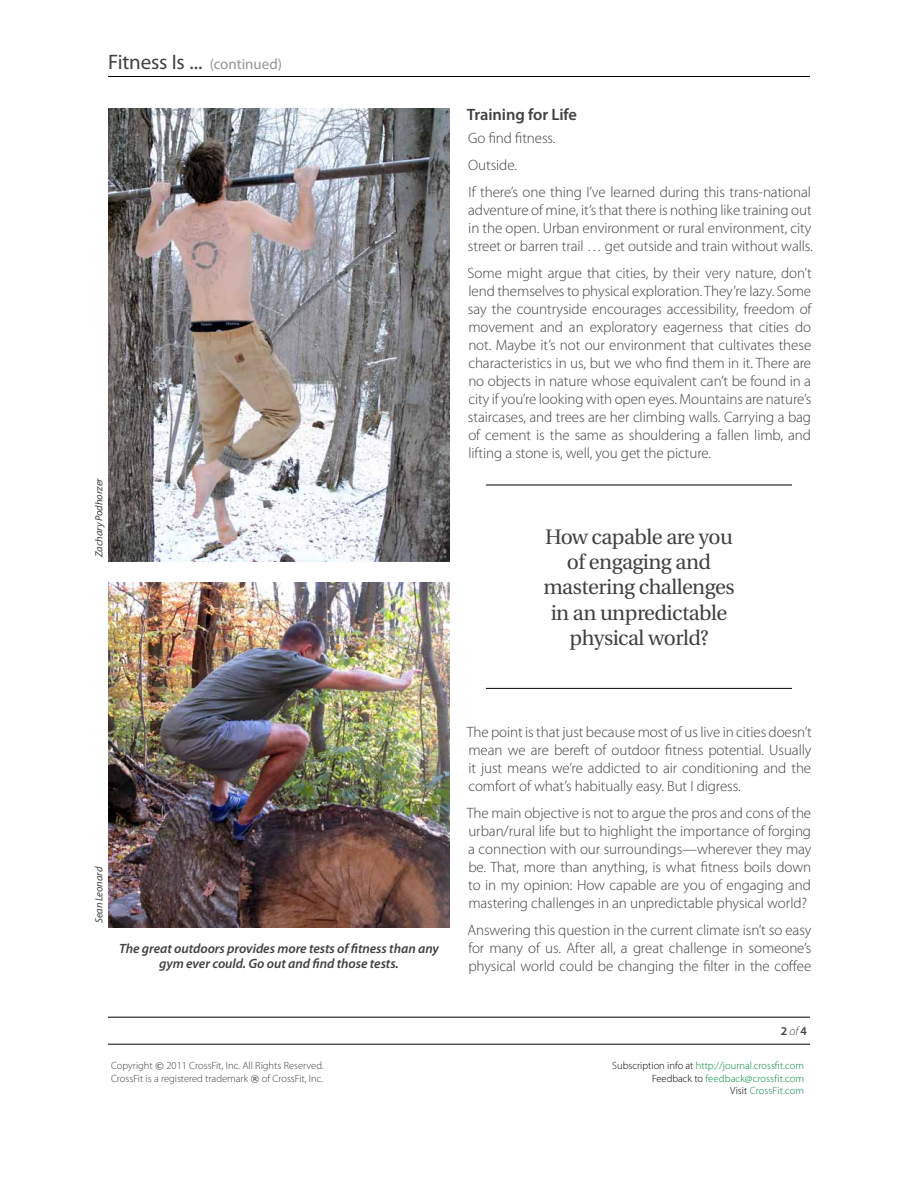
<style>
.page{position:relative;width:918px;height:1188px;background:#fff}
.page>*{position:absolute;margin:0;border:0;box-sizing:border-box;transform-origin:0 0}
.t1{font:21px/25.2px "Utopia";letter-spacing:-.025em;color:#414042;text-align:center}
.t2{font:21px "Myriad Pro";letter-spacing:-.01em;color:#414042}
.t3{font:600 16.5px "Myriad Pro";letter-spacing:-.005em;color:#414042}
.t4{font:300 15px/18px "Myriad Pro";letter-spacing:-.005em;color:#414042;text-align:justify}
.t5{font:italic 600 13.5px/15px "Myriad Pro";letter-spacing:-.005em;color:#414042;text-align:center}
.t6{font:600 12px "Myriad Pro";color:#414042}
.t7{font:300 10.5px/12.6px "Myriad Pro";color:#00853f;text-align:right}
.t8{font:300 10.5px/12.6px "Myriad Pro";color:#414042}
.t9{font:italic 10.5px "Myriad Pro";letter-spacing:-.005em;color:#414042}
.s1{font-size:15px;color:#939598}
.s2{font-weight:300;font-style:italic}
.s3{font-family:"Verdana";font-weight:400;font-size:9px}
.s4{color:#000}
</style>
<div class="page">
<hr style="left:108px;top:76px;width:702px;height:1px;background:#000">
<hr style="left:108px;top:1017px;width:702px;height:1px;background:#000">
<hr style="left:108px;top:1044px;width:702px;height:1px;background:#000">
<hr style="left:486px;top:485px;width:306px;height:1px;background:#000">
<hr style="left:486px;top:688px;width:306px;height:1px;background:#000">
<img style="left:108px;top:108px;width:342px;height:454px">
<img style="left:108px;top:582px;width:342px;height:346px">
<h1 class="t2" style="left:108px;top:49px;width:176px">Fitness Is ... <span class="s1">(continued)</span></h1>
<p class="t9" style="left:92px;top:557px;width:80px;rotate:-90deg">Zachary Podhorzer</p>
<p class="t3" style="left:467px;top:104px;width:112px">Training for Life</p>
<p class="t4" style="left:468px;top:125px;width:344px;line-height:27px;text-align:left">Go find fitness.<br>Outside.<br>If there’s one thing I’ve learned during this trans-national</p>
<p class="t4" style="left:468px;top:201px;width:346px">adventure of mine, it’s that there is nothing like training out in the open. Urban environment or rural environment, city street or barren trail … get outside and train without walls.</p>
<p class="t4" style="left:468px;top:264px;width:346px">Some might argue that cities, by their very nature, don’t lend themselves to physical exploration. They’re lazy. Some say the countryside encourages accessibility, freedom of movement and an exploratory eagerness that cities do not. Maybe it’s not our environment that cultivates these characteristics in us, but we who find them in it. There are no objects in nature whose equivalent can’t be found in a city if you’re looking with open eyes. Mountains are nature’s staircases, and trees are her climbing walls. Carrying a bag of cement is the same as shouldering a fallen limb, and lifting a stone is, well, you get the picture.</p>
<h1 class="t1" style="left:543px;top:525px;width:193px">How capable are you of engaging and mastering challenges in an unpredictable physical world?</h1>
<p class="t9" style="left:92px;top:923px;width:58px;rotate:-90deg">Sean Leonard</p>
<p class="t5" style="left:119px;top:941px;width:321px">The great outdoors provides more tests of fitness than any gym ever could. Go out and find those tests.</p>
<p class="t4" style="left:467px;top:723px;width:347px">The point is that just because most of us live in cities doesn’t mean we are bereft of outdoor fitness potential. Usually it just means we’re addicted to air conditioning and the comfort of what’s habitually easy. But I digress.</p>
<p class="t4" style="left:467px;top:804px;width:346px">The main objective is not to argue the pros and cons of the urban/rural life but to highlight the importance of forging a connection with our surroundings—wherever they may be. That, more than anything, is what fitness boils down to in my opinion: How capable are you of engaging and mastering challenges in an unpredictable physical world?</p>
<p class="t4" style="left:467px;top:921px;width:346px">Answering this question in the current climate isn’t so easy for many of us. After all, a great challenge in someone’s physical world could be changing the filter in the coffee</p>
<p class="t6" style="left:781px;top:1023px;width:28px">2 <span class="s2">of</span> 4</p>
<p class="t8" style="left:111px;top:1060px;width:214px">Copyright <span class="s3">©</span> 2011 CrossFit, Inc. All Rights Reserved.<br>CrossFit is a registered trademark <span class="s3">®</span> of CrossFit, Inc.</p>
<p class="t7" style="left:612px;top:1060px;width:193px"><span class="s4">Subscription info at</span> http://journal.crossfit.com<br><span class="s4">Feedback to</span> feedback@crossfit.com<br><span class="s4">Visit</span> CrossFit.com</p>
</div>
